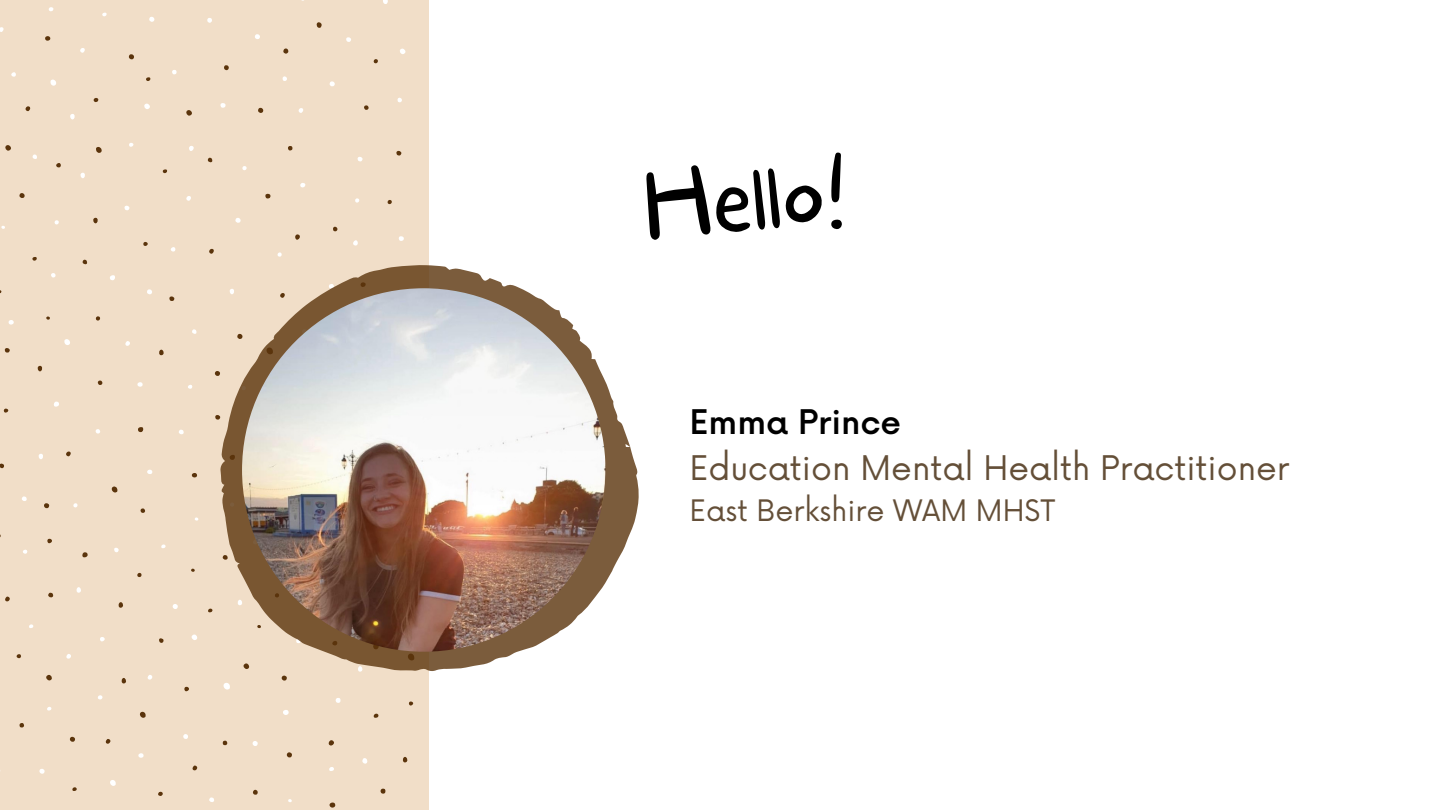
<style>
.page{position:relative;width:1440px;height:810px;background:#fff}
.page>*{position:absolute;margin:0;border:0;box-sizing:border-box;transform-origin:0 0}
.t1{font:100 88.8px "More Sugar";color:#000}
.t2{font:33.1px "Now";color:#644f38}
.t3{font:500 33.1px "Now";color:#000}
.t4{font:28.8px "Now";color:#644f38}
</style>
<div class="page">
<div style="left:0;top:0;width:429px;height:810px;background:#f1dec8"></div>
<svg style="left:242px;top:166px;width:5px;height:5px"></svg>
<svg style="left:300px;top:183px;width:6px;height:5px"></svg>
<svg style="left:38px;top:454px;width:5px;height:5px"></svg>
<svg style="left:8px;top:320px;width:6px;height:5px"></svg>
<svg style="left:172px;top:70px;width:5px;height:4px"></svg>
<svg style="left:207px;top:18px;width:5px;height:5px"></svg>
<svg style="left:383px;top:0;width:5px;height:4px"></svg>
<svg style="left:358px;top:157px;width:5px;height:4px"></svg>
<svg style="left:125px;top:205px;width:4px;height:5px"></svg>
<svg style="left:346px;top:37px;width:5px;height:5px"></svg>
<svg style="left:283px;top:76px;width:4px;height:5px"></svg>
<svg style="left:129px;top:143px;width:5px;height:4px"></svg>
<svg style="left:144px;top:103px;width:6px;height:6px"></svg>
<svg style="left:400px;top:48px;width:6px;height:6px"></svg>
<svg style="left:189px;top:146px;width:5px;height:5px"></svg>
<svg style="left:11px;top:72px;width:5px;height:5px"></svg>
<svg style="left:80px;top:48px;width:5px;height:5px"></svg>
<svg style="left:186px;top:196px;width:5px;height:5px"></svg>
<svg style="left:298px;top:108px;width:5px;height:5px"></svg>
<svg style="left:0;top:27px;width:4px;height:5px"></svg>
<svg style="left:51px;top:273px;width:5px;height:5px"></svg>
<svg style="left:33px;top:154px;width:4px;height:5px"></svg>
<svg style="left:110px;top:275px;width:5px;height:5px"></svg>
<svg style="left:220px;top:103px;width:6px;height:5px"></svg>
<svg style="left:54px;top:220px;width:5px;height:5px"></svg>
<svg style="left:50px;top:79px;width:6px;height:7px"></svg>
<svg style="left:70px;top:114px;width:5px;height:6px"></svg>
<svg style="left:80px;top:172px;width:5px;height:6px"></svg>
<svg style="left:102px;top:12px;width:5px;height:5px"></svg>
<svg style="left:48px;top:7px;width:6px;height:5px"></svg>
<svg style="left:149px;top:17px;width:5px;height:5px"></svg>
<svg style="left:255px;top:34px;width:5px;height:5px"></svg>
<svg style="left:355px;top:198px;width:5px;height:5px"></svg>
<svg style="left:398px;top:98px;width:4px;height:4px"></svg>
<svg style="left:399px;top:236px;width:5px;height:5px"></svg>
<svg style="left:329px;top:81px;width:6px;height:6px"></svg>
<svg style="left:235px;top:218px;width:6px;height:5px"></svg>
<svg style="left:171px;top:247px;width:5px;height:5px"></svg>
<svg style="left:192px;top:329px;width:5px;height:5px"></svg>
<svg style="left:64px;top:339px;width:6px;height:6px"></svg>
<svg style="left:147px;top:289px;width:5px;height:6px"></svg>
<svg style="left:283px;top:710px;width:6px;height:5px"></svg>
<svg style="left:183px;top:734px;width:5px;height:5px"></svg>
<svg style="left:209px;top:797px;width:5px;height:5px"></svg>
<svg style="left:335px;top:698px;width:5px;height:5px"></svg>
<svg style="left:191px;top:635px;width:6px;height:5px"></svg>
<svg style="left:223px;top:683px;width:7px;height:7px"></svg>
<svg style="left:329px;top:767px;width:5px;height:4px"></svg>
<svg style="left:253px;top:741px;width:5px;height:5px"></svg>
<svg style="left:137px;top:382px;width:6px;height:5px"></svg>
<svg style="left:138px;top:753px;width:6px;height:5px"></svg>
<svg style="left:147px;top:469px;width:6px;height:5px"></svg>
<svg style="left:195px;top:517px;width:4px;height:4px"></svg>
<svg style="left:22px;top:496px;width:5px;height:5px"></svg>
<svg style="left:179px;top:430px;width:5px;height:5px"></svg>
<svg style="left:23px;top:549px;width:5px;height:5px"></svg>
<svg style="left:100px;top:637px;width:5px;height:5px"></svg>
<svg style="left:66px;top:654px;width:5px;height:5px"></svg>
<svg style="left:147px;top:675px;width:5px;height:5px"></svg>
<svg style="left:95px;top:429px;width:5px;height:5px"></svg>
<svg style="left:114px;top:548px;width:5px;height:5px"></svg>
<svg style="left:54px;top:401px;width:5px;height:6px"></svg>
<svg style="left:73px;top:503px;width:5px;height:4px"></svg>
<svg style="left:188px;top:384px;width:5px;height:5px"></svg>
<svg style="left:125px;top:341px;width:5px;height:5px"></svg>
<svg style="left:110px;top:780px;width:6px;height:6px"></svg>
<svg style="left:76px;top:587px;width:5px;height:6px"></svg>
<svg style="left:362px;top:758px;width:5px;height:6px"></svg>
<svg style="left:47px;top:707px;width:5px;height:4px"></svg>
<svg style="left:161px;top:544px;width:5px;height:4px"></svg>
<svg style="left:29px;top:624px;width:5px;height:4px"></svg>
<svg style="left:98px;top:695px;width:5px;height:5px"></svg>
<svg style="left:39px;top:769px;width:6px;height:5px"></svg>
<svg style="left:277px;top:252px;width:5px;height:5px"></svg>
<svg style="left:353px;top:240px;width:5px;height:6px"></svg>
<svg style="left:173px;top:604px;width:5px;height:5px"></svg>
<svg style="left:329px;top:803px;width:7px;height:5px"></svg>
<svg style="left:223px;top:741px;width:4px;height:4px"></svg>
<svg style="left:253px;top:790px;width:5px;height:5px"></svg>
<svg style="left:380px;top:789px;width:5px;height:5px"></svg>
<svg style="left:408px;top:701px;width:5px;height:5px"></svg>
<svg style="left:328px;top:740px;width:6px;height:6px"></svg>
<svg style="left:373px;top:713px;width:6px;height:5px"></svg>
<svg style="left:287px;top:752px;width:5px;height:6px"></svg>
<svg style="left:159px;top:349px;width:5px;height:7px"></svg>
<svg style="left:215px;top:371px;width:4px;height:5px"></svg>
<svg style="left:191px;top:473px;width:6px;height:5px"></svg>
<svg style="left:191px;top:568px;width:4px;height:4px"></svg>
<svg style="left:19px;top:723px;width:5px;height:5px"></svg>
<svg style="left:48px;top:593px;width:5px;height:5px"></svg>
<svg style="left:16px;top:654px;width:5px;height:5px"></svg>
<svg style="left:46px;top:675px;width:6px;height:6px"></svg>
<svg style="left:184px;top:686px;width:5px;height:5px"></svg>
<svg style="left:105px;top:739px;width:6px;height:5px"></svg>
<svg style="left:5px;top:596px;width:5px;height:6px"></svg>
<svg style="left:192px;top:765px;width:5px;height:6px"></svg>
<svg style="left:140px;top:508px;width:5px;height:5px"></svg>
<svg style="left:159px;top:638px;width:5px;height:5px"></svg>
<svg style="left:82px;top:552px;width:6px;height:6px"></svg>
<svg style="left:137px;top:572px;width:5px;height:5px"></svg>
<svg style="left:139px;top:711px;width:7px;height:7px"></svg>
<svg style="left:121px;top:678px;width:5px;height:6px"></svg>
<svg style="left:118px;top:602px;width:5px;height:6px"></svg>
<svg style="left:403px;top:757px;width:5px;height:6px"></svg>
<svg style="left:72px;top:787px;width:5px;height:4px"></svg>
<svg style="left:208px;top:608px;width:5px;height:5px"></svg>
<svg style="left:158px;top:791px;width:5px;height:5px"></svg>
<svg style="left:70px;top:736px;width:5px;height:6px"></svg>
<svg style="left:282px;top:675px;width:5px;height:6px"></svg>
<svg style="left:47px;top:538px;width:5px;height:5px"></svg>
<svg style="left:0;top:463px;width:4px;height:5px"></svg>
<svg style="left:111px;top:486px;width:7px;height:7px"></svg>
<svg style="left:44px;top:503px;width:5px;height:6px"></svg>
<svg style="left:5px;top:145px;width:6px;height:6px"></svg>
<svg style="left:387px;top:200px;width:5px;height:5px"></svg>
<svg style="left:45px;top:36px;width:6px;height:5px"></svg>
<svg style="left:46px;top:316px;width:4px;height:4px"></svg>
<svg style="left:288px;top:146px;width:5px;height:4px"></svg>
<svg style="left:224px;top:65px;width:5px;height:5px"></svg>
<svg style="left:317px;top:22px;width:5px;height:6px"></svg>
<svg style="left:169px;top:296px;width:5px;height:5px"></svg>
<svg style="left:5px;top:348px;width:5px;height:5px"></svg>
<svg style="left:396px;top:150px;width:5px;height:6px"></svg>
<svg style="left:333px;top:227px;width:5px;height:4px"></svg>
<svg style="left:143px;top:242px;width:5px;height:4px"></svg>
<svg style="left:186px;top:110px;width:6px;height:6px"></svg>
<svg style="left:295px;top:234px;width:5px;height:6px"></svg>
<svg style="left:56px;top:163px;width:5px;height:5px"></svg>
<svg style="left:209px;top:248px;width:5px;height:6px"></svg>
<svg style="left:25px;top:106px;width:6px;height:5px"></svg>
<svg style="left:97px;top:380px;width:6px;height:5px"></svg>
<svg style="left:83px;top:259px;width:4px;height:5px"></svg>
<svg style="left:138px;top:427px;width:6px;height:5px"></svg>
<svg style="left:265px;top:193px;width:5px;height:6px"></svg>
<svg style="left:95px;top:316px;width:5px;height:5px"></svg>
<svg style="left:364px;top:105px;width:5px;height:5px"></svg>
<svg style="left:373px;top:59px;width:5px;height:5px"></svg>
<svg style="left:215px;top:415px;width:4px;height:5px"></svg>
<svg style="left:3px;top:408px;width:6px;height:5px"></svg>
<svg style="left:66px;top:451px;width:5px;height:6px"></svg>
<svg style="left:96px;top:147px;width:6px;height:6px"></svg>
<svg style="left:93px;top:217px;width:5px;height:6px"></svg>
<svg style="left:37px;top:365px;width:5px;height:6px"></svg>
<svg style="left:283px;top:48px;width:5px;height:6px"></svg>
<svg style="left:146px;top:77px;width:5px;height:4px"></svg>
<svg style="left:32px;top:257px;width:5px;height:4px"></svg>
<svg style="left:208px;top:158px;width:4px;height:4px"></svg>
<svg style="left:162px;top:169px;width:6px;height:4px"></svg>
<svg style="left:93px;top:98px;width:6px;height:4px"></svg>
<svg style="left:129px;top:54px;width:5px;height:6px"></svg>
<svg style="left:258px;top:107px;width:5px;height:6px"></svg>
<svg style="left:19px;top:193px;width:6px;height:5px"></svg>
<svg style="left:219px;top:265px;width:420px;height:406px"></svg>
<img style="left:242px;top:288px;width:363px;height:364px;border-radius:50%">
<h1 class="t1" style="left:638px;top:158px;width:206px;rotate:-6deg">Hello!</h1>
<p class="t3" style="left:689px;top:405px;width:213px">Emma Prince</p>
<p class="t2" style="left:689px;top:449px;width:602px">Education Mental Health Practitioner</p>
<p class="t4" style="left:689px;top:495px;width:367px">East Berkshire WAM MHST</p>
</div>
